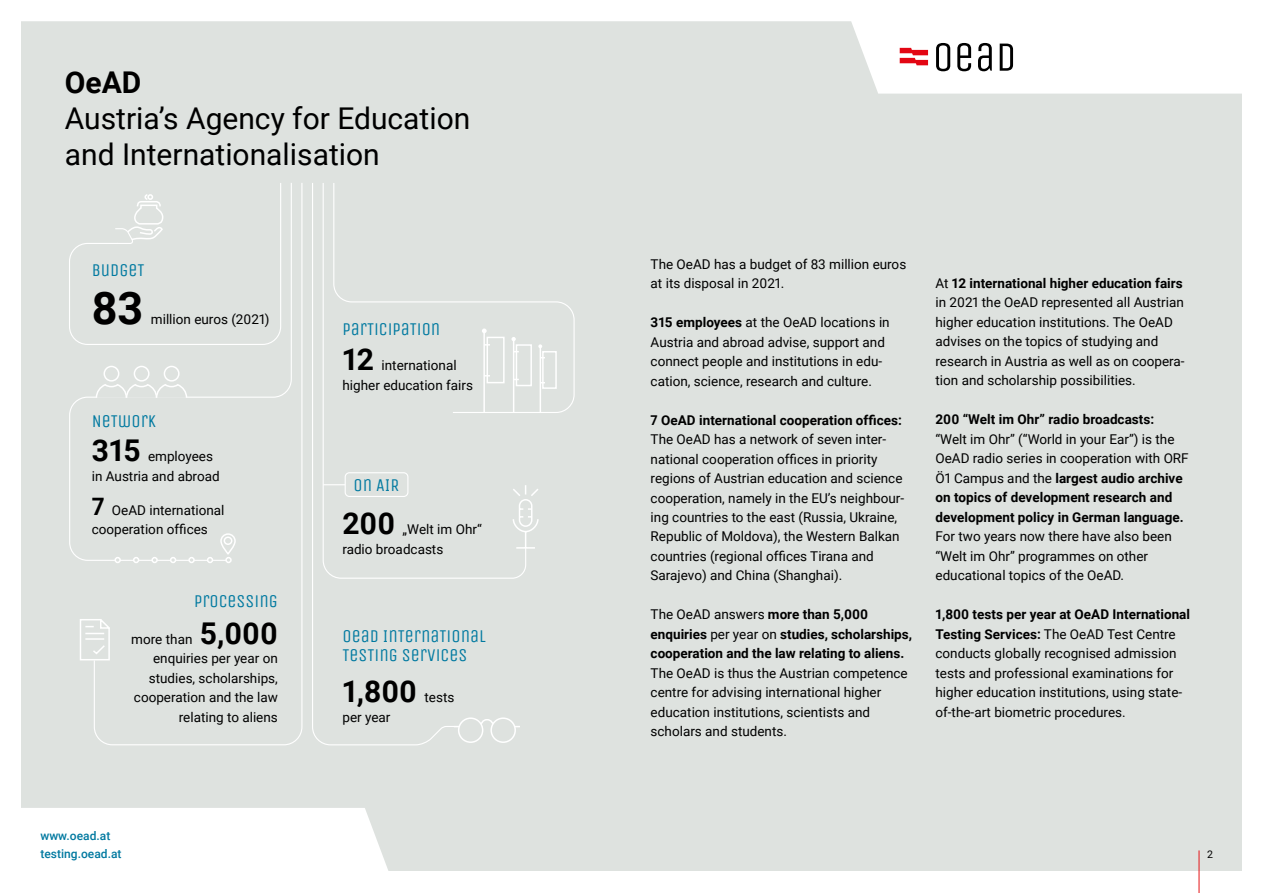
<style>
.page{position:relative;width:1263px;height:893px;background:#fff}
.page>*{position:absolute;margin:0;border:0;box-sizing:border-box;transform-origin:0 0}
.t1{font:700 45px "Roboto";color:#000}
.t2{font:30px/36px "Roboto";color:#000}
.t3{font:700 30px "Roboto";color:#000}
.t4{font:18px/19.5px "Unica One";color:#0079a0}
.t5{font:13.5px/19.5px "Roboto";color:#000}
.t6{font:700 13.5px/19.5px "Roboto";color:#000}
.t7{font:500 12px/18px "Roboto";color:#0079a0}
.t8{font:10.5px "Roboto";color:#000}
.s1{font-weight:700;font-size:24px}
.s2{font-weight:700}
.s3{font-weight:400}
</style>
<div class="page">
<div style="left:21px;top:21px;width:1221px;height:851px;background:#dee2df"></div>
<div style="left:93px;top:182px;width:210px;height:564px;background:#dee2df"></div>
<div style="left:69px;top:182px;width:223px;height:379px;background:#dee2df"></div>
<div style="left:311px;top:182px;width:144px;height:564px;background:#dee2df"></div>
<div style="left:322px;top:182px;width:205px;height:397px;background:#dee2df"></div>
<div style="left:333px;top:182px;width:242px;height:232px;background:#dee2df"></div>
<div style="left:345px;top:472px;width:63px;height:25px;border:1px solid #fff;border-radius:4px"></div>
<svg style="left:323px;top:484px;width:22px;height:1px"></svg>
<svg style="left:511px;top:485px;width:29px;height:64px;background:#e2e6e3"></svg>
<div style="left:68px;top:182px;width:214px;height:164px;background:#dee2df"></div>
<hr style="left:513px;top:339px;width:1px;height:73px;background:#fff">
<svg style="left:511px;top:337px;width:5px;height:4px"></svg>
<div style="left:516px;top:344px;width:16px;height:42px;border:2px solid #fff"></div>
<hr style="left:540px;top:346px;width:1px;height:66px;background:#fff">
<svg style="left:538px;top:344px;width:4px;height:4px"></svg>
<div style="left:542px;top:351px;width:15px;height:38px;border:2px solid #fff"></div>
<hr style="left:483px;top:331px;width:2px;height:81px;background:#fff">
<svg style="left:482px;top:328px;width:5px;height:5px"></svg>
<div style="left:486px;top:337px;width:19px;height:46px;border:2px solid #fff"></div>
<div style="left:104px;top:366px;width:15px;height:15px;background:#dee2df;border-radius:50%"></div>
<div style="left:104px;top:366px;width:15px;height:16px;border:2px solid #fff;border-radius:50%"></div>
<div style="left:134px;top:366px;width:15px;height:15px;background:#dee2df;border-radius:50%"></div>
<div style="left:134px;top:366px;width:16px;height:16px;border:2px solid #fff;border-radius:50%"></div>
<svg style="left:95px;top:383px;width:93px;height:16px"></svg>
<div style="left:164px;top:366px;width:15px;height:15px;background:#dee2df;border-radius:50%"></div>
<div style="left:164px;top:366px;width:16px;height:16px;border:2px solid #fff;border-radius:50%"></div>
<div style="left:188px;top:557px;width:7px;height:6px;border:2px solid #fff;border-radius:50%"></div>
<div style="left:114px;top:557px;width:7px;height:6px;border:2px solid #fff;border-radius:50%"></div>
<svg style="left:133px;top:557px;width:6px;height:6px"></svg>
<div style="left:151px;top:557px;width:7px;height:6px;border:2px solid #fff;border-radius:50%"></div>
<svg style="left:170px;top:557px;width:6px;height:6px"></svg>
<svg style="left:207px;top:557px;width:6px;height:6px"></svg>
<svg style="left:220px;top:533px;width:17px;height:29px"></svg>
<div style="left:225px;top:557px;width:7px;height:6px;border:2px solid #fff;border-radius:50%"></div>
<div style="left:458px;top:717px;width:25px;height:26px;border:2px solid #fff;border-radius:50%"></div>
<div style="left:490px;top:717px;width:26px;height:26px;border:2px solid #fff;border-radius:50%"></div>
<svg style="left:480px;top:718px;width:14px;height:7px"></svg>
<svg style="left:79px;top:618px;width:32px;height:43px"></svg>
<hr style="left:1199px;top:850px;width:1px;height:43px;background:#e41517">
<h2 class="t3" style="left:65px;top:61px;width:78px">OeAD</h2>
<h2 class="t2" style="left:65px;top:99px;width:407px">Austria’s Agency for Education and Internationalisation</h2>
<h3 class="t4" style="left:92px;top:261px;width:54px">BUDGET</h3>
<h1 class="t1" style="left:92px;top:276px;width:53px">83</h1>
<p class="t5" style="left:151px;top:309px;width:120px">million euros (2021)</p>
<h3 class="t4" style="left:92px;top:411px;width:66px">NETWORK</h3>
<h2 class="t3" style="left:92px;top:430px;width:50px">315</h2>
<p class="t5" style="left:92px;top:446px;width:129px;text-indent:56px">employees in Austria and abroad</p>
<p class="t5" style="left:92px;top:499px;width:134px"><span class="s1">7</span> OeAD international cooperation offices</p>
<h3 class="t4" style="left:194px;top:592px;width:85px">PROCESSING</h3>
<p class="t5" style="left:131px;top:629px;width:63px">more than</p>
<h2 class="t3" style="left:200px;top:612px;width:79px">5,000</h2>
<p class="t5" style="left:134px;top:648px;width:145px;text-align:right">enquiries per year on studies, scholarships, cooperation and the law relating to aliens</p>
<p class="t7" style="left:40px;top:826px;width:83px">www.oead.at testing.oead.at</p>
<h3 class="t4" style="left:342px;top:320px;width:99px">PARTICIPATION</h3>
<h2 class="t3" style="left:342px;top:338px;width:33px">12</h2>
<p class="t5" style="left:342px;top:355px;width:132px;text-indent:39px">international higher education fairs</p>
<h3 class="t4" style="left:353px;top:475px;width:47px">ON AIR</h3>
<h2 class="t3" style="left:342px;top:503px;width:54px">200</h2>
<p class="t5" style="left:342px;top:519px;width:141px;text-indent:60px">„Welt im Ohr“ radio broadcasts</p>
<h3 class="t4" style="left:342px;top:626px;width:145px">OEAD INTERNATIONAL<br>TESTING SERVICES</h3>
<h2 class="t3" style="left:342px;top:671px;width:76px">1,800</h2>
<p class="t5" style="left:342px;top:707px;width:49px">per year</p>
<p class="t5" style="left:424px;top:687px;width:31px">tests</p>
<p class="t5" style="left:651px;top:253px;width:257px">The OeAD has a budget of 83 million euros at its disposal in 2021.</p>
<p class="t5" style="left:651px;top:312px;width:241px"><span class="s2">315 employees</span> at the OeAD locations in Austria and abroad advise, support and connect people and institutions in edu&shy;cation, science, research and culture.</p>
<p class="t6" style="left:651px;top:409px;width:253px">7 OeAD international cooperation offices:</p>
<p class="t5" style="left:651px;top:429px;width:255px">The OeAD has a network of seven inter&shy;national cooperation offices in priority regions of Austrian education and science cooperation, namely in the EU’s neighbour&shy;ing countries to the east (Russia, Ukraine, Republic of Moldova), the Western Balkan countries (regional offices Tirana and Sarajevo) and China (Shanghai).</p>
<p class="t6" style="left:651px;top:604px;width:263px"><span class="s3">The OeAD answers</span> more than 5,000 enquiries <span class="s3">per year on</span> studies, scholarships, cooperation and the law relating to aliens.</p>
<p class="t5" style="left:651px;top:663px;width:259px">The OeAD is thus the Austrian competence centre for advising international higher education institutions, scientists and scholars and students.</p>
<p class="t5" style="left:935px;top:273px;width:251px">At <span class="s2">12 international higher education fairs </span>in 2021 the OeAD represented all Austrian higher education institutions. The OeAD advises on the topics of studying and research in Austria as well as on coopera&shy;tion and scholarship possibilities.</p>
<p class="t6" style="left:935px;top:409px;width:220px">200 “Welt im Ohr” radio broadcasts:</p>
<p class="t6" style="left:935px;top:429px;width:255px"><span class="s3">“Welt im Ohr” (“World in your Ear”) is the OeAD radio series in cooperation with ORF Ö1 Campus and the</span> largest audio archive on topics of development research and development policy in German language.</p>
<p class="t5" style="left:935px;top:526px;width:238px">For two years now there have also been “Welt im Ohr” programmes on other educational topics of the OeAD.</p>
<p class="t5" style="left:935px;top:604px;width:256px"><span class="s2">1,800 tests per year at OeAD International Testing Services:</span> The OeAD Test Centre conducts globally recognised admission tests and professional examinations for higher education institutions, using state&shy;of-the-art biometric procedures.</p>
<p class="t8" style="left:1207px;top:847px;width:7px">2</p>
</div>
